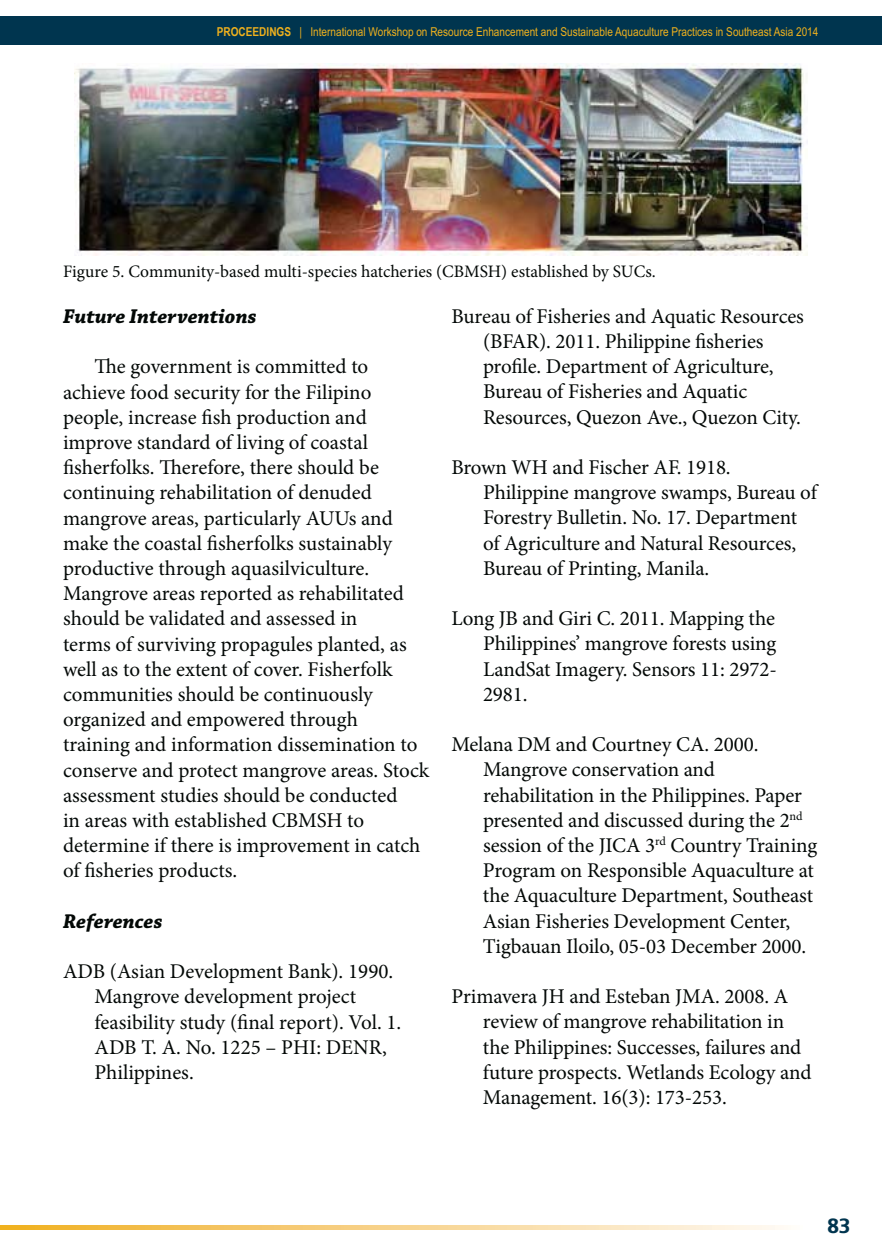
<style>
.page{position:relative;width:882px;height:1260px;background:#fff}
.page>*{position:absolute;margin:0;border:0;box-sizing:border-box;transform-origin:0 0}
.t1{font:21px/25.2px "Minion Pro";letter-spacing:-.005em;color:#030806}
.t2{font:italic 700 21px "Chaparral Pro";color:#030806}
.t3{font:17.5px "Minion Pro";color:#030806}
.t4{font:12.25px "Arial Narrow";color:#f0b11d}
.s1{font-weight:700}
</style>
<div class="page">
<div style="left:0;top:16px;width:882px;height:29px;background:#00354f"></div>
<svg style="left:0;top:1226px;width:784px;height:4px;background:#f7d38a"></svg>
<img style="left:74px;top:63px;width:734px;height:193px">
<p class="t4" style="left:217px;top:24px;width:603px"><span class="s1">PROCEEDINGS</span> | International Workshop on Resource Enhancement and Sustainable Aquaculture Practices in Southeast Asia 2014</p>
<p class="t3" style="left:63px;top:264px;width:594px">Figure 5. Community-based multi-species hatcheries (CBMSH) established by SUCs.</p>
<p class="t2" style="left:63px;top:308px;width:195px">Future Interventions</p>
<p class="t1" style="left:63px;top:356px;width:368px;text-indent:32px">The government is committed to achieve food security for the Filipino people, increase fish production and improve standard of living of coastal fisherfolks. Therefore, there should be continuing rehabilitation of denuded mangrove areas, particularly AUUs and make the coastal fisherfolks sustainably productive through aquasilviculture.<br>Mangrove areas reported as rehabilitated should be validated and assessed in<br>terms of surviving propagules planted, as well as to the extent of cover. Fisherfolk communities should be continuously organized and empowered through training and information dissemination to conserve and protect mangrove areas. Stock assessment studies should be conducted<br>in areas with established CBMSH to determine if there is improvement in catch of fisheries products.</p>
<p class="t2" style="left:63px;top:913px;width:101px">References</p>
<p class="t1" style="left:95px;top:961px;width:308px;text-indent:-32px">ADB (Asian Development Bank). 1990.<br>Mangrove development project feasibility study (final report). Vol. 1.<br>ADB T. A. No. 1225 – PHI: DENR,<br>Philippines.</p>
<p class="t1" style="left:483px;top:305px;width:322px;text-indent:-32px">Bureau of Fisheries and Aquatic Resources (BFAR). 2011. Philippine fisheries profile. Department of Agriculture, Bureau of Fisheries and Aquatic Resources, Quezon Ave., Quezon City.</p>
<p class="t1" style="left:483px;top:456px;width:335px;text-indent:-32px">Brown WH and Fischer AF. 1918.<br>Philippine mangrove swamps, Bureau of Forestry Bulletin. No. 17. Department of Agriculture and Natural Resources, Bureau of Printing, Manila.</p>
<p class="t1" style="left:483px;top:608px;width:295px;text-align:justify;text-indent:-32px">Long JB and Giri C. 2011. Mapping the Philippines’ mangrove forests using LandSat Imagery. Sensors 11: 2972- 2981.</p>
<p class="t1" style="left:483px;top:734px;width:336px;text-indent:-31px">Melana DM and Courtney CA. 2000.<br>Mangrove conservation and rehabilitation in the Philippines. Paper presented and discussed during the 2<sup>nd </sup>session of the JICA 3<sup>rd</sup> Country Training Program on Responsible Aquaculture at the Aquaculture Department, Southeast Asian Fisheries Development Center, Tigbauan Iloilo, 05-03 December 2000.</p>
<p class="t1" style="left:483px;top:986px;width:330px;text-indent:-32px">Primavera JH and Esteban JMA. 2008. A review of mangrove rehabilitation in the Philippines: Successes, failures and future prospects. Wetlands Ecology and Management. 16(3): 173-253.</p>
</div>
